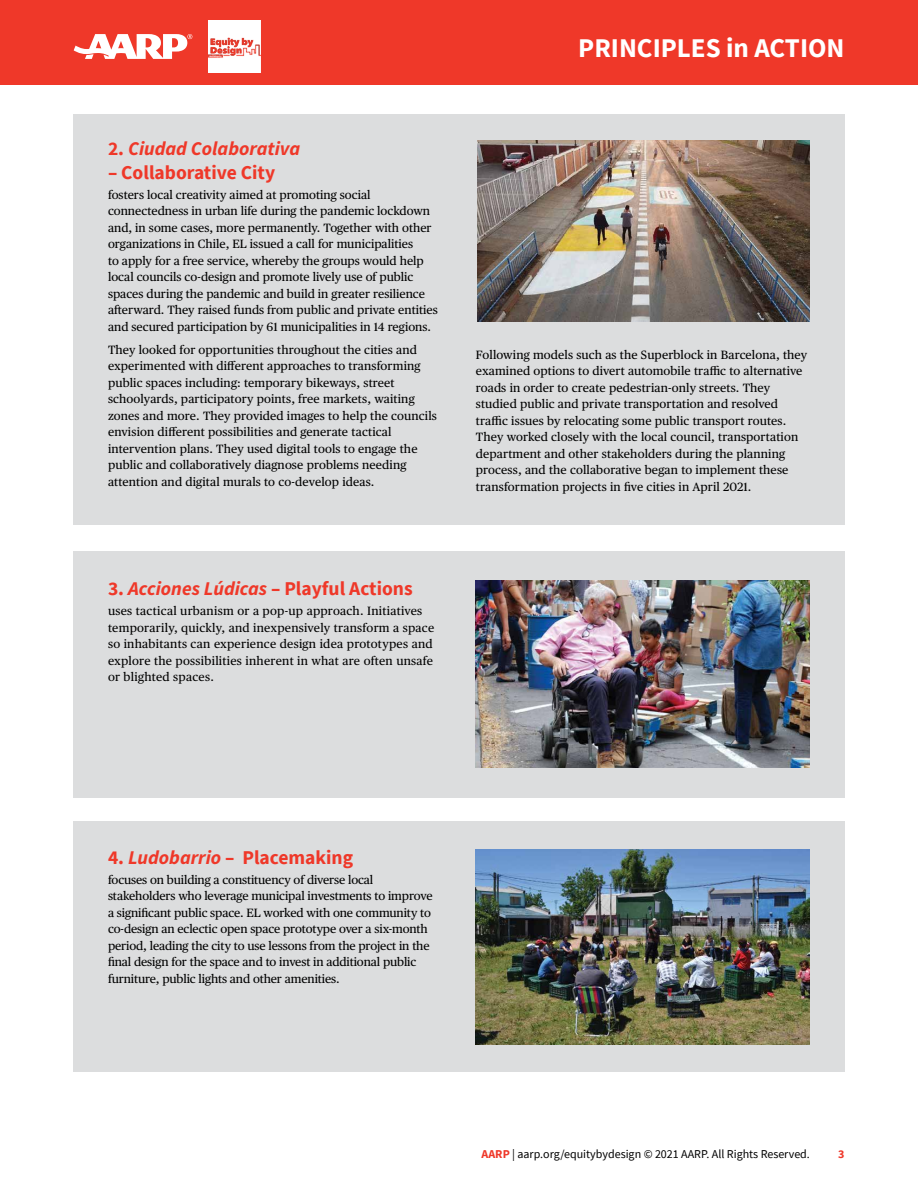
<style>
.page{position:relative;width:918px;height:1188px;background:#fff}
.page>*{position:absolute;margin:0;border:0;box-sizing:border-box;transform-origin:0 0}
.t1{font:700 27px "Source Sans Pro";color:#fff}
.t2{font:700 19.5px "Source Sans Pro";color:#ef3829}
.t3{font:italic 700 19.5px "Source Sans Pro";color:#ef3829}
.t4{font:12px/16.5px "Publico Text";letter-spacing:.01em;color:#000}
.t5{font:12px/16.5px "Publico Text";letter-spacing:-.01em;color:#000}
.t6{font:12px "Source Sans Pro";color:#000}
.t7{font:700 12px "Source Sans Pro";color:#ef3829}
.s1{font-style:normal}
.s2{font-style:italic}
.s3{font-weight:700;color:#ef3829}
</style>
<div class="page">
<div style="left:0;top:0;width:918px;height:85px;background:#ef3829"></div>
<svg style="left:74px;top:34px;width:118px;height:25px"></svg>
<img style="left:209px;top:21px;width:52px;height:51px">
<div style="left:73px;top:551px;width:772px;height:246px;background:#dcddde"></div>
<div style="left:73px;top:115px;width:772px;height:410px;background:#dcddde"></div>
<div style="left:73px;top:822px;width:772px;height:250px;background:#dcddde"></div>
<img style="left:475px;top:849px;width:335px;height:196px">
<img style="left:477px;top:141px;width:333px;height:181px">
<img style="left:476px;top:581px;width:334px;height:186px">
<h1 class="t1" style="left:578px;top:29px;width:268px">PRINCIPLES in ACTION</h1>
<h2 class="t3" style="left:108px;top:136px;width:194px"><span class="s1">2.</span> Ciudad Colaborativa</h2>
<h2 class="t2" style="left:108px;top:159px;width:169px">– Collaborative City</h2>
<p class="t4" style="left:108px;top:186px;width:331px">fosters local creativity aimed at promoting social connectedness in urban life during the pandemic lockdown and, in some cases, more permanently. Together with other organizations in Chile, EL issued a call for municipalities<br>to apply for a free service, whereby the groups would help local councils co-design and promote lively use of public spaces during the pandemic and build in greater resilience afterward. They raised funds from public and private entities and secured participation by 61 municipalities in 14 regions.</p>
<p class="t4" style="left:108px;top:341px;width:330px">They looked for opportunities throughout the cities and experimented with different approaches to transforming public spaces including: temporary bikeways, street schoolyards, participatory points, free markets, waiting zones and more. They provided images to help the councils envision different possibilities and generate tactical intervention plans. They used digital tools to engage the public and collaboratively diagnose problems needing attention and digital murals to co-develop ideas.</p>
<p class="t4" style="left:476px;top:345px;width:333px">Following models such as the Superblock in Barcelona, they examined options to divert automobile traffic to alternative roads in order to create pedestrian-only streets. They studied public and private transportation and resolved traffic issues by relocating some public transport routes.<br>They worked closely with the local council, transportation department and other stakeholders during the planning process, and the collaborative began to implement these transformation projects in five cities in April 2021.</p>
<h2 class="t2" style="left:108px;top:576px;width:306px">3. <span class="s2">Acciones Lúdicas</span> – Playful Actions</h2>
<p class="t4" style="left:108px;top:602px;width:328px">uses tactical urbanism or a pop-up approach. Initiatives temporarily, quickly, and inexpensively transform a space so inhabitants can experience design idea prototypes and explore the possibilities inherent in what are often unsafe or blighted spaces.</p>
<h2 class="t2" style="left:108px;top:844px;width:247px">4. <span class="s2">Ludobarrio</span> – Placemaking</h2>
<p class="t5" style="left:108px;top:871px;width:326px">focuses on building a constituency of diverse local stakeholders who leverage municipal investments to improve a significant public space. EL worked with one community to co-design an eclectic open space prototype over a six-month period, leading the city to use lessons from the project in the final design for the space and to invest in additional public furniture, public lights and other amenities.</p>
<p class="t6" style="left:482px;top:1147px;width:330px"><span class="s3">AARP</span> | aarp.org/equitybydesign © 2021 AARP. All Rights Reserved.</p>
<p class="t7" style="left:838px;top:1146px;width:8px">3</p>
</div>
